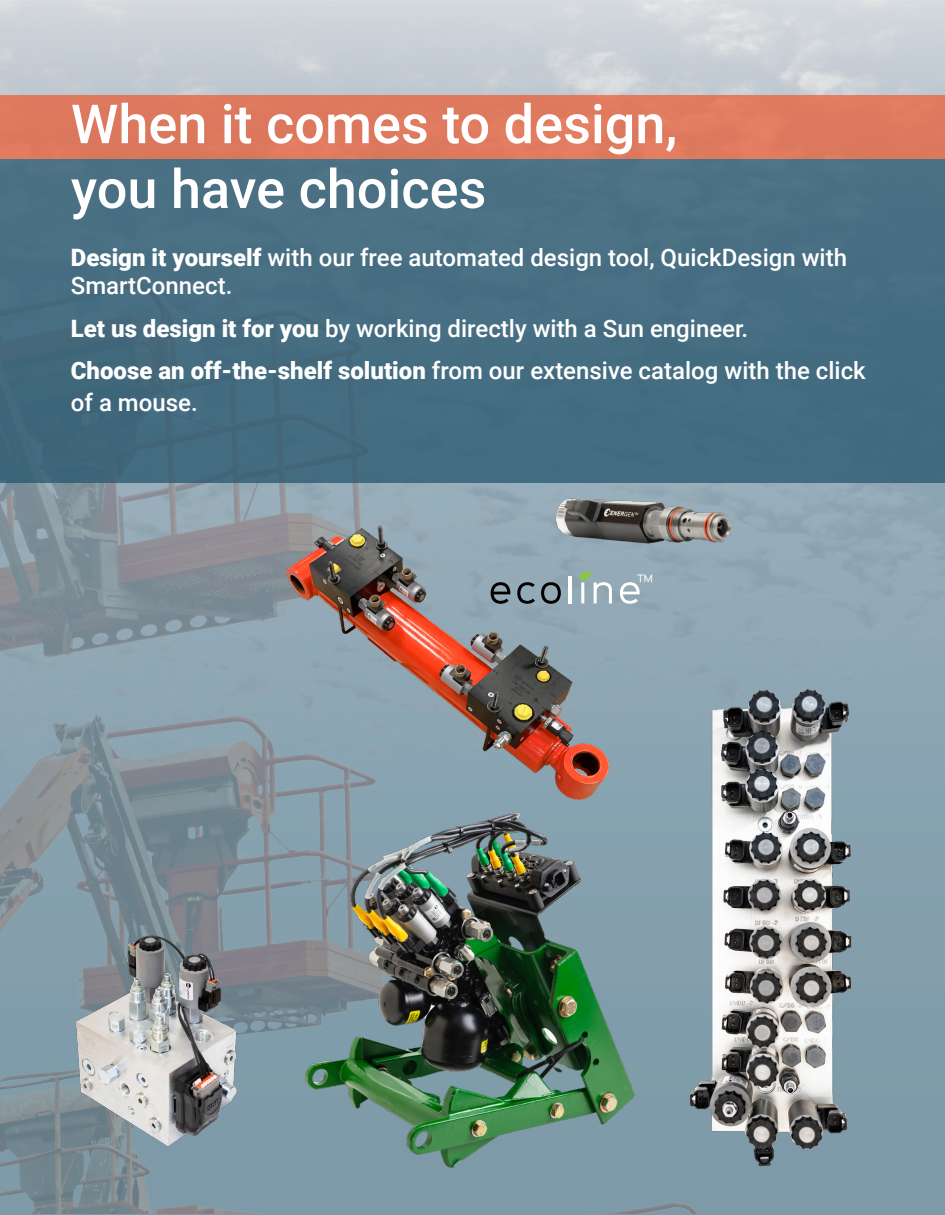
<style>
.page{position:relative;width:945px;height:1215px;background:#fff}
.page>*{position:absolute;margin:0;border:0;box-sizing:border-box;transform-origin:0 0}
.t1{font:500 54px "Roboto";color:#fff}
.t2{font:500 24px/28.8px "Roboto";color:#fff}
.t3{font:19.2px "Sinkin Sans 400";color:#fff}
.s1{font-weight:900}
</style>
<div class="page">
<img style="left:0;top:0;width:945px;height:1214px">
<div style="left:0;top:159px;width:945px;height:324px;background:#466e82"></div>
<img style="left:65px;top:924px;width:189px;height:237px">
<img style="left:278px;top:796px;width:387px;height:387px">
<img style="left:674px;top:673px;width:202px;height:510px">
<img style="left:272px;top:504px;width:363px;height:315px">
<svg style="left:491px;top:582px;width:19px;height:22px"></svg>
<svg style="left:517px;top:582px;width:18px;height:22px"></svg>
<svg style="left:541px;top:582px;width:20px;height:22px"></svg>
<hr style="left:569px;top:576px;width:3px;height:27px;background:#fff">
<svg style="left:620px;top:582px;width:20px;height:22px"></svg>
<svg style="left:579px;top:571px;width:33px;height:32px"></svg>
<img style="left:552px;top:497px;width:183px;height:50px">
<div style="left:0;top:96px;width:945px;height:63px;background:#de795e"></div>
<p class="t1" style="left:71px;top:86px;width:608px">When it comes to design,</p>
<p class="t1" style="left:71px;top:151px;width:417px">you have choices</p>
<p class="t2" style="left:71px;top:242px;width:778px"><span class="s1">Design it yourself</span> with our free automated design tool, QuickDesign with<br>SmartConnect.</p>
<p class="t2" style="left:71px;top:313px;width:679px"><span class="s1">Let us design it for you</span> by working directly with a Sun engineer.</p>
<p class="t2" style="left:71px;top:353px;width:796px;line-height:32.4px"><span class="s1">Choose an off-the-shelf solution</span> from our extensive catalog with the click of a mouse.</p>
<p class="t3" style="left:637px;top:566px;width:17px">™</p>
</div>
